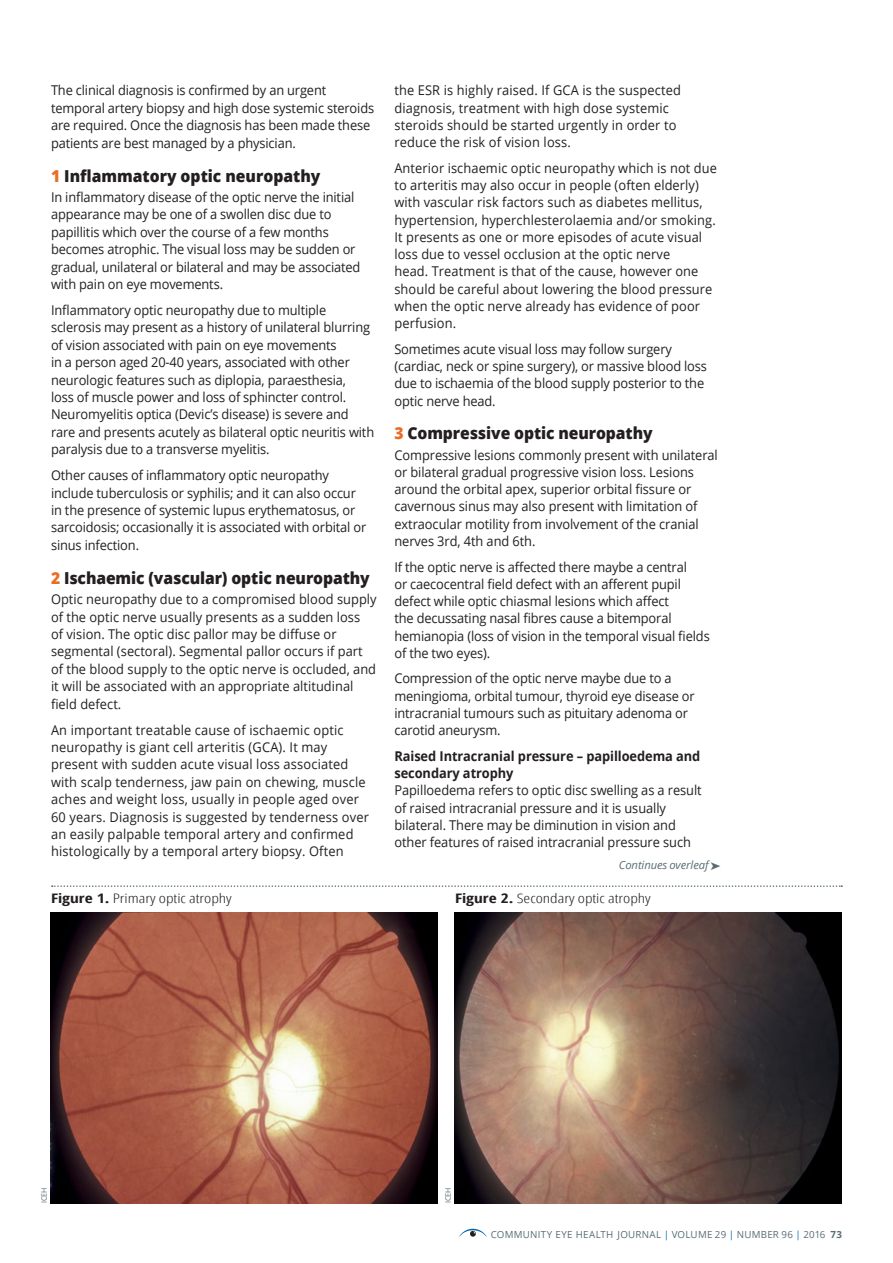
<style>
.page{position:relative;width:893px;height:1263px;background:#fff}
.page>*{position:absolute;margin:0;border:0;box-sizing:border-box;transform-origin:0 0}
.t1{font:800 16.5px "Open Sans";letter-spacing:-.005em;color:#231f20;scale:.95 1}
.t2{font:13.5px/17.2px "Open Sans";letter-spacing:-.005em;color:#231f20;scale:.95 1}
.t3{font:13.5px/17.4px "Open Sans";letter-spacing:.015em;color:#231f20;scale:.95 1}
.t4{font:700 13.5px/17.2px "Open Sans";letter-spacing:-.005em;color:#231f20;scale:.95 1}
.t5{font:300 condensed 13.2px "Open Sans";color:#231f20;scale:1.32 1}
.t6{font:italic 11.25px "Open Sans";letter-spacing:-.005em;color:#586d75}
.t7{font:9.75px "Open Sans";letter-spacing:.025em;color:#586d75}
.t8{font:7.5px "Open Sans";color:#586d75;scale:.95 1}
.s1{color:#e96d24}
.s2{font-weight:700}
.s3{color:#006cb7}
</style>
<div class="page">
<svg style="left:459px;top:1229px;width:28px;height:8px"></svg>
<img style="left:51px;top:912px;width:387px;height:291px">
<img style="left:455px;top:912px;width:387px;height:291px">
<svg style="left:52px;top:885px;width:790px;height:2px"></svg>
<p class="t2" style="left:51px;top:81px;width:342px">The clinical diagnosis is confirmed by an urgent temporal artery biopsy and high dose systemic steroids are required. Once the diagnosis has been made these patients are best managed by a physician.</p>
<p class="t1" style="left:51px;top:163px;width:285px"><span class="s1">1</span> Inflammatory optic neuropathy</p>
<p class="t2" style="left:51px;top:188px;width:327px">In inflammatory disease of the optic nerve the initial appearance may be one of a swollen disc due to papillitis which over the course of a few months becomes atrophic. The visual loss may be sudden or gradual, unilateral or bilateral and may be associated with pain on eye movements.</p>
<p class="t2" style="left:51px;top:301px;width:342px">Inflammatory optic neuropathy due to multiple sclerosis may present as a history of unilateral blurring of vision associated with pain on eye movements<br>in a person aged 20-40 years, associated with other neurologic features such as diplopia, paraesthesia,<br>loss of muscle power and loss of sphincter control.<br>Neuromyelitis optica (Devic’s disease) is severe and rare and presents acutely as bilateral optic neuritis with paralysis due to a transverse myelitis.</p>
<p class="t2" style="left:51px;top:466px;width:333px">Other causes of inflammatory optic neuropathy include tuberculosis or syphilis; and it can also occur in the presence of systemic lupus erythematosus, or sarcoidosis; occasionally it is associated with orbital or sinus infection.</p>
<p class="t1" style="left:51px;top:565px;width:337px"><span class="s1">2</span> Ischaemic (vascular) optic neuropathy</p>
<p class="t2" style="left:51px;top:590px;width:344px">Optic neuropathy due to a compromised blood supply of the optic nerve usually presents as a sudden loss<br>of vision. The optic disc pallor may be diffuse or segmental (sectoral). Segmental pallor occurs if part of the blood supply to the optic nerve is occluded, and it will be associated with an appropriate altitudinal field defect.</p>
<p class="t3" style="left:51px;top:721px;width:336px">An important treatable cause of ischaemic optic neuropathy is giant cell arteritis (GCA). It may present with sudden acute visual loss associated with scalp tenderness, jaw pain on chewing, muscle aches and weight loss, usually in people aged over 60 years. Diagnosis is suggested by tenderness over an easily palpable temporal artery and confirmed histologically by a temporal artery biopsy. Often</p>
<p class="t2" style="left:394px;top:82px;width:303px">the ESR is highly raised. If GCA is the suspected diagnosis, treatment with high dose systemic steroids should be started urgently in order to reduce the risk of vision loss.</p>
<p class="t2" style="left:394px;top:159px;width:341px">Anterior ischaemic optic neuropathy which is not due to arteritis may also occur in people (often elderly) with vascular risk factors such as diabetes mellitus, hypertension, hyperchlesterolaemia and/or smoking.<br>It presents as one or more episodes of acute visual loss due to vessel occlusion at the optic nerve<br>head. Treatment is that of the cause, however one should be careful about lowering the blood pressure when the optic nerve already has evidence of poor perfusion.</p>
<p class="t2" style="left:394px;top:340px;width:331px">Sometimes acute visual loss may follow surgery (cardiac, neck or spine surgery), or massive blood loss due to ischaemia of the blood supply posterior to the optic nerve head.</p>
<p class="t1" style="left:394px;top:421px;width:273px"><span class="s1">3</span> Compressive optic neuropathy</p>
<p class="t2" style="left:394px;top:446px;width:342px">Compressive lesions commonly present with unilateral or bilateral gradual progressive vision loss. Lesions around the orbital apex, superior orbital fissure or cavernous sinus may also present with limitation of extraocular motility from involvement of the cranial nerves 3rd, 4th and 6th.</p>
<p class="t2" style="left:394px;top:558px;width:333px">If the optic nerve is affected there maybe a central<br>or caecocentral field defect with an afferent pupil defect while optic chiasmal lesions which affect<br>the decussating nasal fibres cause a bitemporal hemianopia (loss of vision in the temporal visual fields of the two eyes).</p>
<p class="t2" style="left:394px;top:670px;width:318px">Compression of the optic nerve maybe due to a meningioma, orbital tumour, thyroid eye disease or intracranial tumours such as pituitary adenoma or carotid aneurysm.</p>
<p class="t4" style="left:394px;top:747px;width:324px">Raised Intracranial pressure – papilloedema and secondary atrophy</p>
<p class="t2" style="left:394px;top:781px;width:325px">Papilloedema refers to optic disc swelling as a result of raised intracranial pressure and it is usually bilateral. There may be diminution in vision and other features of raised intracranial pressure such</p>
<p class="t6" style="left:619px;top:857px;width:103px">Continues overleaf ➤</p>
<p class="t5" style="left:51px;top:889px;width:138px"><span class="s2">Figure 1.</span> Primary optic atrophy</p>
<p class="t5" style="left:455px;top:889px;width:150px"><span class="s2">Figure 2.</span> Secondary optic atrophy</p>
<p class="t8" style="left:39px;top:1203px;width:18px;rotate:-90deg">ICEH</p>
<p class="t8" style="left:443px;top:1203px;width:18px;rotate:-90deg">ICEH</p>
<p class="t7" style="left:491px;top:1228px;width:353px">COMMUNITY EYE HEALTH JOURNAL <span class="s3">|</span> VOLUME 29 <span class="s3">|</span> NUMBER 96 <span class="s3">|</span> 2016 <span class="s2">73</span></p>
</div>
